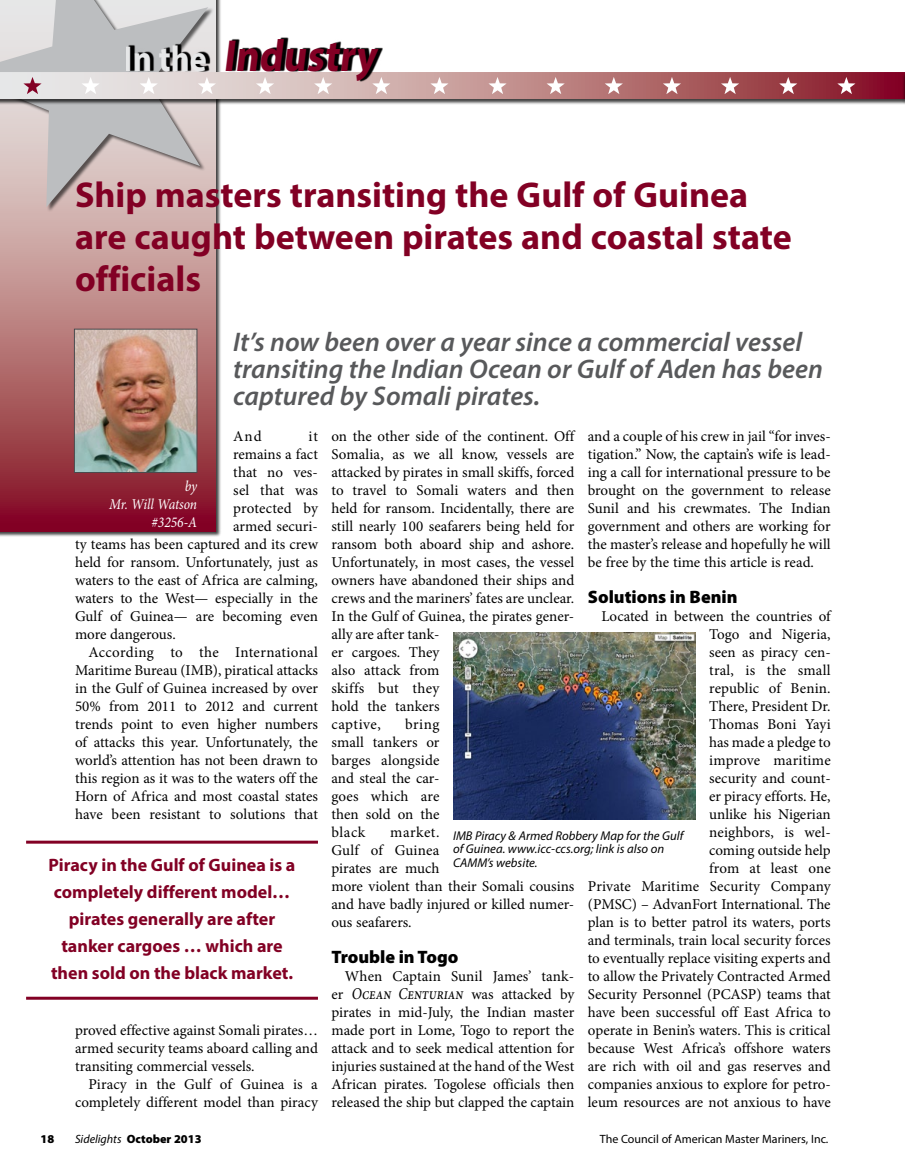
<style>
.page{position:relative;width:905px;height:1175px;background:#fff}
.page>*{position:absolute;margin:0;border:0;box-sizing:border-box;transform-origin:0 0}
.t1{font:700 45px "Myriad Pro";color:#820024;scale:.9 1}
.t2{font:700 36px/42px "Myriad Pro";color:#820024}
.t3{font:italic 600 27px/27px "Myriad Pro";color:#58595b}
.t4{font:700 18px/27px "Myriad Pro";color:#820024;text-align:center}
.t5{font:900 18px "Myriad Pro";color:#000}
.t6{font:15px/18px "Minion Pro";color:#000;text-align:justify}
.t7{font:italic 15px/18px "Minion Pro";letter-spacing:-.005em;color:#fff;text-align:right;scale:.9 1}
.t8{font:italic 12.75px/13.5px "Myriad Pro";color:#000}
.t9{font:12px "Myriad Pro";color:#000}
.t10{font:900 12px "Myriad Pro";color:#000}
.s1{font-size:36px;color:#e6e7e8}
.s2{font-size:16.5px}
.s3{font-weight:400;font-style:italic}
</style>
<div class="page">
<div style="left:0;top:0;width:221px;height:537px;background:#000;opacity:.75"></div>
<svg style="left:0;top:0;width:215px;height:531px;background:#af696e"></svg>
<img style="left:76px;top:331px;width:119px;height:139px">
<div style="left:74px;top:329px;width:123px;height:143px;border:1px solid #4a4a4d"></div>
<div style="left:0;top:0;width:214px;height:213px;background:#000;opacity:.6"></div>
<svg style="left:0;top:0;width:208px;height:207px;background:#cbc3c3"></svg>
<div style="left:0;top:72px;width:904px;height:33px;background:#000;opacity:.75"></div>
<svg style="left:0;top:72px;width:901px;height:27px;background:#bf8c8f"></svg>
<hr style="left:901px;top:72px;width:3px;height:33px;background:#000;opacity:.75">
<svg style="left:904px;top:72px;width:1px;height:27px"></svg>
<svg style="left:23px;top:77px;width:19px;height:17px"></svg>
<svg style="left:82px;top:77px;width:18px;height:17px"></svg>
<svg style="left:140px;top:82px;width:18px;height:12px"></svg>
<svg style="left:198px;top:82px;width:18px;height:12px"></svg>
<svg style="left:256px;top:82px;width:18px;height:12px"></svg>
<svg style="left:314px;top:82px;width:18px;height:12px"></svg>
<svg style="left:372px;top:77px;width:18px;height:17px"></svg>
<svg style="left:430px;top:77px;width:18px;height:17px"></svg>
<svg style="left:488px;top:77px;width:18px;height:17px"></svg>
<svg style="left:546px;top:77px;width:18px;height:17px"></svg>
<svg style="left:604px;top:77px;width:19px;height:17px"></svg>
<svg style="left:663px;top:77px;width:18px;height:17px"></svg>
<svg style="left:721px;top:77px;width:18px;height:17px"></svg>
<svg style="left:779px;top:77px;width:18px;height:17px"></svg>
<svg style="left:837px;top:77px;width:18px;height:17px"></svg>
<svg style="left:128px;top:37px;width:254px;height:45px"></svg>
<img style="left:453px;top:632px;width:242px;height:187px">
<hr style="left:26px;top:840px;width:292px;height:3px;background:#820024">
<hr style="left:26px;top:996px;width:292px;height:3px;background:#820024">
<h1 class="t1" style="left:124px;top:26px;width:281px"><span class="s1">I n t h e</span> Industry</h1>
<h2 class="t2" style="left:75px;top:173px;width:718px">Ship masters transiting the Gulf of Guinea are caught between pirates and coastal state officials</h2>
<h3 class="t3" style="left:233px;top:328px;width:591px">It’s now been over a year since a commercial vessel transiting the Indian Ocean or Gulf of Aden has been captured by Somali pirates.</h3>
<p class="t6" style="left:233px;top:427px;width:30px">And</p>
<p class="t6" style="left:308px;top:427px;width:11px">it</p>
<p class="t6" style="left:233px;top:445px;width:86px">remains a fact</p>
<p class="t6" style="left:233px;top:463px;width:86px">that no ves-</p>
<p class="t6" style="left:233px;top:481px;width:86px">sel that was</p>
<p class="t6" style="left:233px;top:499px;width:87px">protected by</p>
<p class="t6" style="left:233px;top:517px;width:86px">armed securi-</p>
<p class="t6" style="left:75px;top:535px;width:244px">ty teams has been captured and its crew</p>
<p class="t6" style="left:75px;top:553px;width:244px">held for ransom. Unfortunately, just as</p>
<p class="t6" style="left:75px;top:571px;width:244px">waters to the east of Africa are calming,</p>
<p class="t6" style="left:75px;top:589px;width:244px">waters to the West— especially in the</p>
<p class="t6" style="left:75px;top:607px;width:244px">Gulf of Guinea— are becoming even</p>
<p class="t6" style="left:75px;top:625px;width:102px">more dangerous.</p>
<p class="t6" style="left:89px;top:643px;width:231px">According to the International</p>
<p class="t6" style="left:75px;top:661px;width:244px">Maritime Bureau (IMB), piratical attacks</p>
<p class="t6" style="left:75px;top:679px;width:244px">in the Gulf of Guinea increased by over</p>
<p class="t6" style="left:75px;top:697px;width:244px">50% from 2011 to 2012 and current</p>
<p class="t6" style="left:75px;top:715px;width:244px">trends point to even higher numbers</p>
<p class="t6" style="left:75px;top:733px;width:244px">of attacks this year. Unfortunately, the</p>
<p class="t6" style="left:75px;top:751px;width:244px">world’s attention has not been drawn to</p>
<p class="t6" style="left:75px;top:769px;width:244px">this region as it was to the waters off the</p>
<p class="t6" style="left:75px;top:787px;width:244px">Horn of Africa and most coastal states</p>
<p class="t6" style="left:75px;top:805px;width:244px">have been resistant to solutions that</p>
<p class="t6" style="left:588px;top:427px;width:244px">and a couple of his crew in jail “for inves&shy;tigation.” Now, the captain’s wife is lead&shy;ing a call for international pressure to be brought on the government to release Sunil and his crewmates. The Indian government and others are working for the master’s release and hopefully he will be free by the time this article is read.</p>
<p class="t5" style="left:588px;top:585px;width:151px">Solutions in Benin</p>
<p class="t6" style="left:588px;top:607px;width:246px;text-align:right">Located in between the countries of<br>Togo and Nigeria,<br>seen as piracy cen-<br>tral, is the small<br>republic of Benin.<br>There, President Dr.<br>Thomas Boni Yayi<br>has made a pledge to<br>improve maritime<br>security and count-<br>er piracy efforts. He,<br>unlike his Nigerian<br>neighbors, is wel-<br>coming outside help<br>from at least one<br>Private Maritime Security Company (PMSC) – AdvanFort International. The plan is to better patrol its waters, ports and terminals, train local security forces to eventually replace visiting experts and to allow the Privately Contracted Armed<br>Security Personnel (PCASP) teams that have been successful off East Africa to operate in Benin’s waters. This is critical because West Africa’s offshore waters are rich with oil and gas reserves and companies anxious to explore for petro&shy;leum resources are not anxious to have</p>
<p class="t6" style="left:331px;top:427px;width:246px;text-align:left">on the other side of the continent. Off<br>Somalia, as we all know, vessels are attacked by pirates in small skiffs, forced to travel to Somali waters and then held for ransom. Incidentally, there are still nearly 100 seafarers being held for ransom both aboard ship and ashore.<br>Unfortunately, in most cases, the vessel owners have abandoned their ships and crews and the mariners’ fates are unclear.<br>In the Gulf of Guinea, the pirates gener&shy;ally are after tank-<br>er cargoes. They<br>also attack from<br>skiffs but they<br>hold the tankers<br>captive,</p>
<p class="t7" style="left:109px;top:477px;width:99px">by<br>Mr. Will Watson #3256-A</p>
<p class="t6" style="left:331px;top:715px;width:110px;text-indent:74px">bring small tankers or barges alongside and steal the car&shy;goes which are then sold on the black</p>
<p class="t6" style="left:331px;top:823px;width:244px;text-align:left;text-indent:59px">market.<br>Gulf of Guinea<br>pirates are much<br>more violent than their Somali cousins and have badly injured or killed numer&shy;ous seafarers.</p>
<p class="t5" style="left:331px;top:945px;width:128px">Trouble in Togo</p>
<p class="t6" style="left:331px;top:967px;width:245px;text-indent:14px">When Captain Sunil James’ tank&shy;e r <span class="s2">Ocean Centurian</span> wa s att a cke d by pirates in mid-July, the Indian master made port in Lome, Togo to report the attack and to seek medical attention for injuries sustained at the hand of the West African pirates. Togolese officials then released the ship but clapped the captain</p>
<p class="t8" style="left:453px;top:828px;width:232px">IMB Piracy &amp; Armed Robbery Map for the Gulf of Guinea. www.icc-ccs.org; link is also on<br>CAMM’s website.</p>
<p class="t4" style="left:49px;top:850px;width:248px">Piracy in the Gulf of Guinea is a completely different model… pirates generally are after tanker cargoes … which are then sold on the black market.</p>
<p class="t6" style="left:75px;top:1021px;width:244px">proved effective against Somali pirates… armed security teams aboard calling and transiting commercial vessels.</p>
<p class="t6" style="left:75px;top:1075px;width:245px;text-align:right">Piracy in the Gulf of Guinea is a completely different model than piracy</p>
<p class="t10" style="left:41px;top:1131px;width:15px">18</p>
<p class="t10" style="left:75px;top:1131px;width:128px"><span class="s3">Sidelights</span> October 2013</p>
<p class="t9" style="left:599px;top:1132px;width:230px">The Council of American Master Mariners, Inc.</p>
</div>
